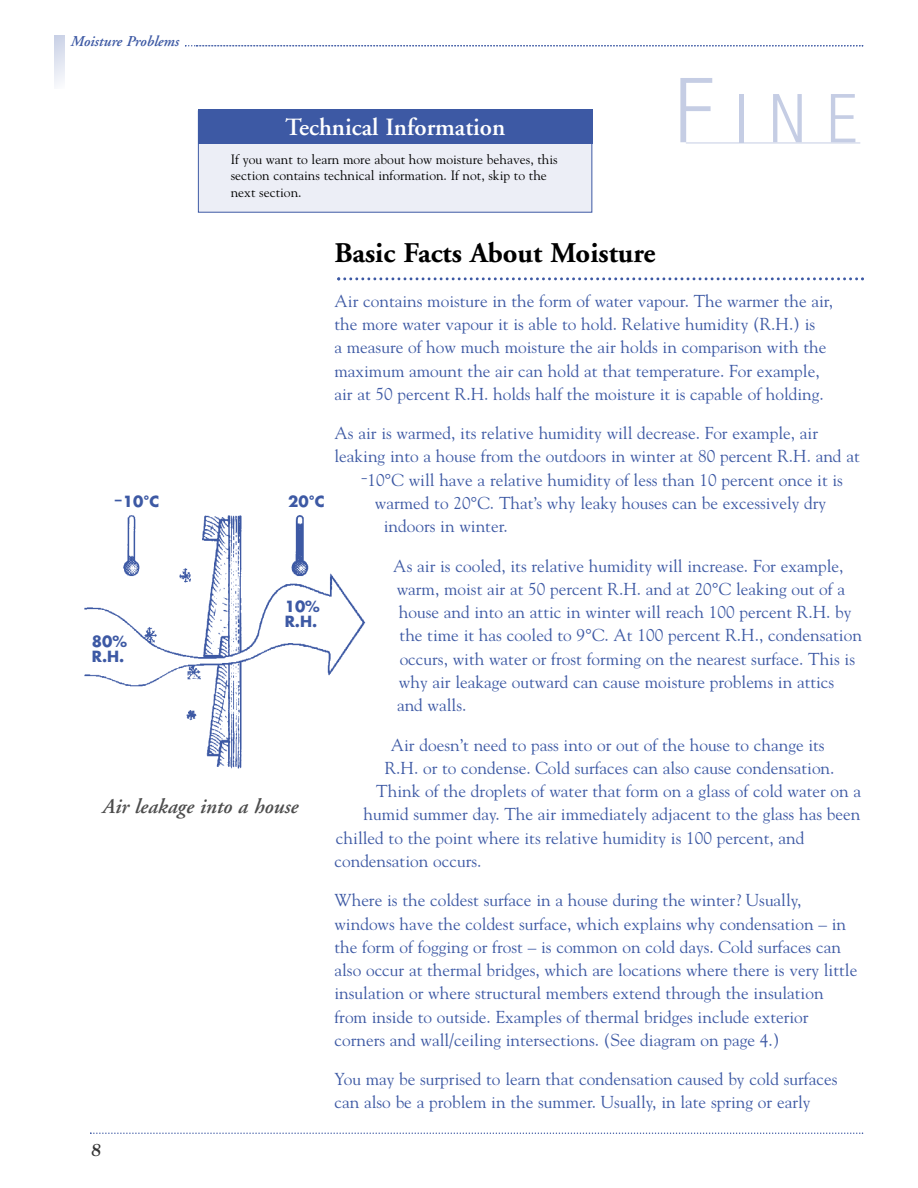
<style>
.page{position:relative;width:918px;height:1188px;background:#fff}
.page>*{position:absolute;margin:0;border:0;box-sizing:border-box;transform-origin:0 0}
.t1{font:300 condensed 67.5px "Helvetica Neue";color:#c5cde4}
.t2{font:700 28.5px "Adobe Garamond";color:#000}
.t3{font:600 24.75px "Adobe Garamond";color:#fff}
.t4{font:italic 600 21px "Adobe Garamond";color:#4d4d4d}
.t5{font:italic 700 18px "Goudy";color:#333}
.t6{font:17.25px/23.2px "Goudy";color:#3d59a4}
.t7{font:700 15px/15px "Futura";color:#3d59a4}
.t8{font:italic 600 15px "Adobe Garamond";color:#3d59a4}
.t9{font:13.5px/16.5px "Goudy";color:#000}
.s1{font-size:90px}
</style>
<div class="page">
<svg style="left:90px;top:1132px;width:773px;height:2px"></svg>
<svg style="left:54px;top:35px;width:10px;height:50px"></svg>
<svg style="left:185px;top:45px;width:678px;height:1px"></svg>
<svg style="left:337px;top:277px;width:527px;height:3px"></svg>
<img style="left:84px;top:515px;width:282px;height:254px">
<div style="left:199px;top:111px;width:392px;height:101px;background:#eceef6"></div>
<div style="left:198px;top:111px;width:394px;height:102px;border:1px solid #3d59a4"></div>
<div style="left:198px;top:110px;width:394px;height:34px;background:#3d59a4"></div>
<hr style="left:686px;top:143px;width:174px;height:1px;background:#c5cde4">
<p class="t8" style="left:71px;top:35px;width:110px">Moisture Problems</p>
<h3 class="t3" style="left:285px;top:117px;width:222px">Technical Information</h3>
<p class="t9" style="left:231px;top:151px;width:328px">If you want to learn more about how moisture behaves, this section contains technical information. If not, skip to the next section.</p>
<h1 class="t1" style="left:675px;top:94px;width:183px"><span class="s1">F</span>INE</h1>
<p class="t7" style="left:114px;top:495px;width:47px">¯10°C</p>
<p class="t7" style="left:288px;top:496px;width:38px">20°C</p>
<p class="t7" style="left:92px;top:635px;width:37px">80%<br>R.H.</p>
<p class="t7" style="left:285px;top:600px;width:37px">10%<br>R.H.</p>
<p class="t4" style="left:102px;top:798px;width:197px">Air leakage into a house</p>
<h2 class="t2" style="left:334px;top:242px;width:322px">Basic Facts About Moisture</h2>
<p class="t6" style="left:334px;top:289px;width:500px">Air contains moisture in the form of water vapour. The warmer the air, the more water vapour it is able to hold. Relative humidity (R.H.) is<br>a measure of how much moisture the air holds in comparison with the maximum amount the air can hold at that temperature. For example, air at 50 percent R.H. holds half the moisture it is capable of holding.</p>
<p class="t6" style="left:335px;top:422px;width:485px">As air is warmed, its relative humidity will decrease. For example, air</p>
<p class="t6" style="left:335px;top:445px;width:527px">leaking into a house from the outdoors in winter at 80 percent R.H. and at</p>
<p class="t6" style="left:362px;top:468px;width:483px">¯10°C will have a relative humidity of less than 10 percent once it is</p>
<p class="t6" style="left:375px;top:491px;width:453px">warmed to 20°C. That’s why leaky houses can be excessively dry</p>
<p class="t6" style="left:384px;top:515px;width:125px">indoors in winter.</p>
<p class="t6" style="left:393px;top:554px;width:470px">As air is cooled, its relative humidity will increase. For example, warm, moist air at 50 percent R.H. and at 20°C leaking out of a house and into an attic in winter will reach 100 percent R.H. by the time it has cooled to 9°C. At 100 percent R.H., condensation occurs, with water or frost forming on the nearest surface. This is why air leakage outward can cause moisture problems in attics<br>and walls.</p>
<p class="t6" style="left:391px;top:733px;width:435px">Air doesn’t need to pass into or out of the house to change its</p>
<p class="t6" style="left:385px;top:756px;width:451px">R.H. or to condense. Cold surfaces can also cause condensation.</p>
<p class="t6" style="left:376px;top:780px;width:486px">Think of the droplets of water that form on a glass of cold water on a</p>
<p class="t6" style="left:364px;top:803px;width:498px">humid summer day. The air immediately adjacent to the glass has been</p>
<p class="t6" style="left:336px;top:826px;width:470px">chilled to the point where its relative humidity is 100 percent, and</p>
<p class="t6" style="left:334px;top:849px;width:148px">condensation occurs.</p>
<p class="t6" style="left:334px;top:889px;width:524px">Where is the coldest surface in a house during the winter? Usually, windows have the coldest surface, which explains why condensation – in the form of fogging or frost – is common on cold days. Cold surfaces can also occur at thermal bridges, which are locations where there is very little insulation or where structural members extend through the insulation from inside to outside. Examples of thermal bridges include exterior corners and wall/ceiling intersections. (See diagram on page 4.)</p>
<p class="t6" style="left:334px;top:1067px;width:504px">You may be surprised to learn that condensation caused by cold surfaces can also be a problem in the summer. Usually, in late spring or early</p>
<p class="t5" style="left:92px;top:1139px;width:12px">8</p>
</div>
